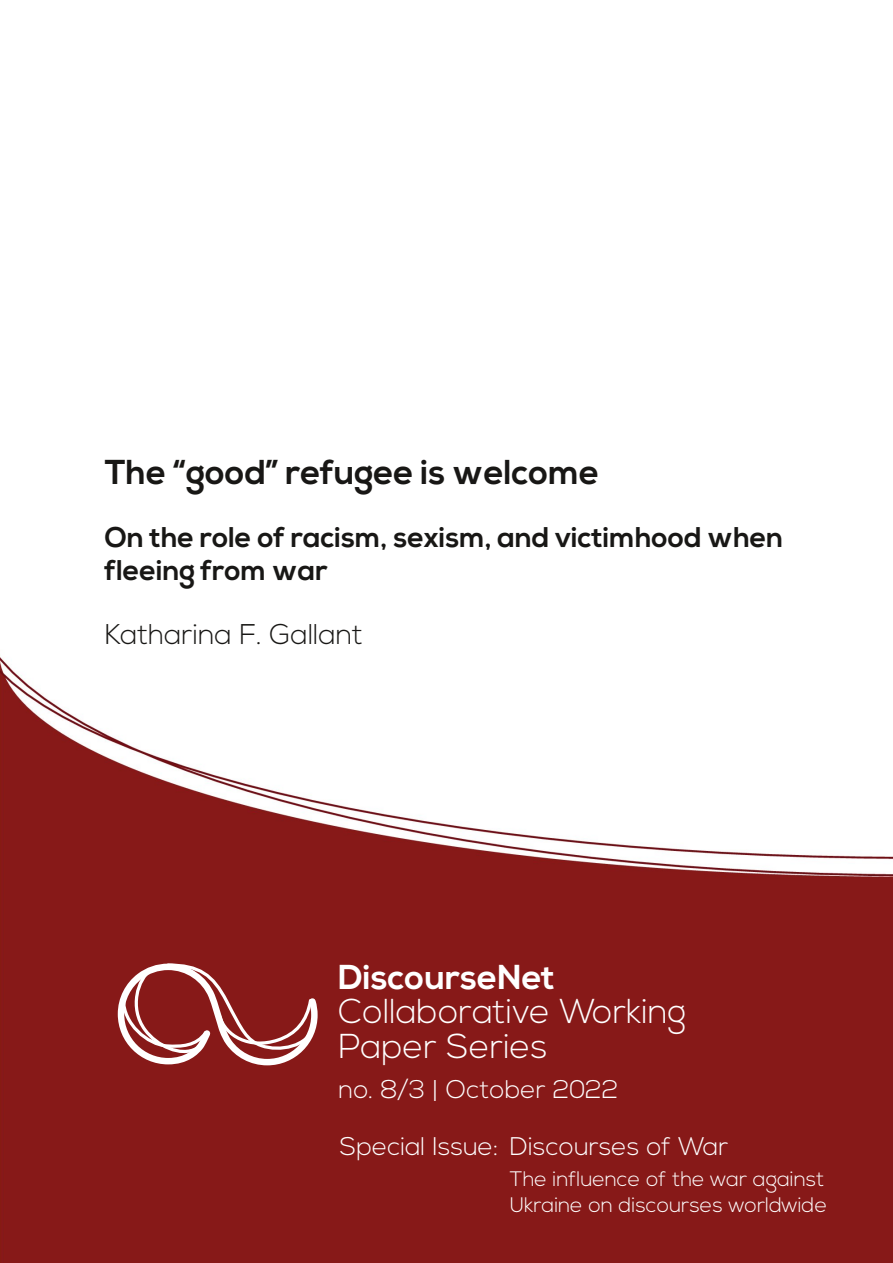
<style>
.page{position:relative;width:893px;height:1263px;background:#fff}
.page>*{position:absolute;margin:0;border:0;box-sizing:border-box;transform-origin:0 0}
.t1{font:300 34.5px/34.5px "Nexa";color:#fff}
.t2{font:700 34.5px "Nexa";color:#181715}
.t3{font:700 34.5px "Nexa";color:#fff}
.t4{font:700 28.5px/33px "Nexa";color:#181715}
.t5{font:300 28.5px "Nexa";color:#181715}
.t6{font:300 25.5px "Nexa";color:#fff}
.t7{font:300 21px/25.5px "Nexa";color:#fff}
</style>
<div class="page">
<img style="left:0;top:657px;width:892px;height:606px">
<svg style="left:118px;top:963px;width:200px;height:102px"></svg>
<p class="t2" style="left:105px;top:458px;width:496px">The “good” refugee is welcome</p>
<p class="t4" style="left:105px;top:523px;width:680px">On the role of racism, sexism, and victimhood when fleeing from war</p>
<p class="t5" style="left:105px;top:623px;width:260px">Katharina F. Gallant</p>
<p class="t3" style="left:339px;top:963px;width:218px">DiscourseNet</p>
<p class="t1" style="left:339px;top:997px;width:349px">Collaborative Working<br>Paper Series</p>
<p class="t6" style="left:339px;top:1079px;width:282px">no. 8/3 | October 2022</p>
<p class="t6" style="left:340px;top:1135px;width:390px">Special Issue: Discourses of War</p>
<p class="t7" style="left:510px;top:1168px;width:319px">The influence of the war against<br>Ukraine on discourses worldwide</p>
</div>
